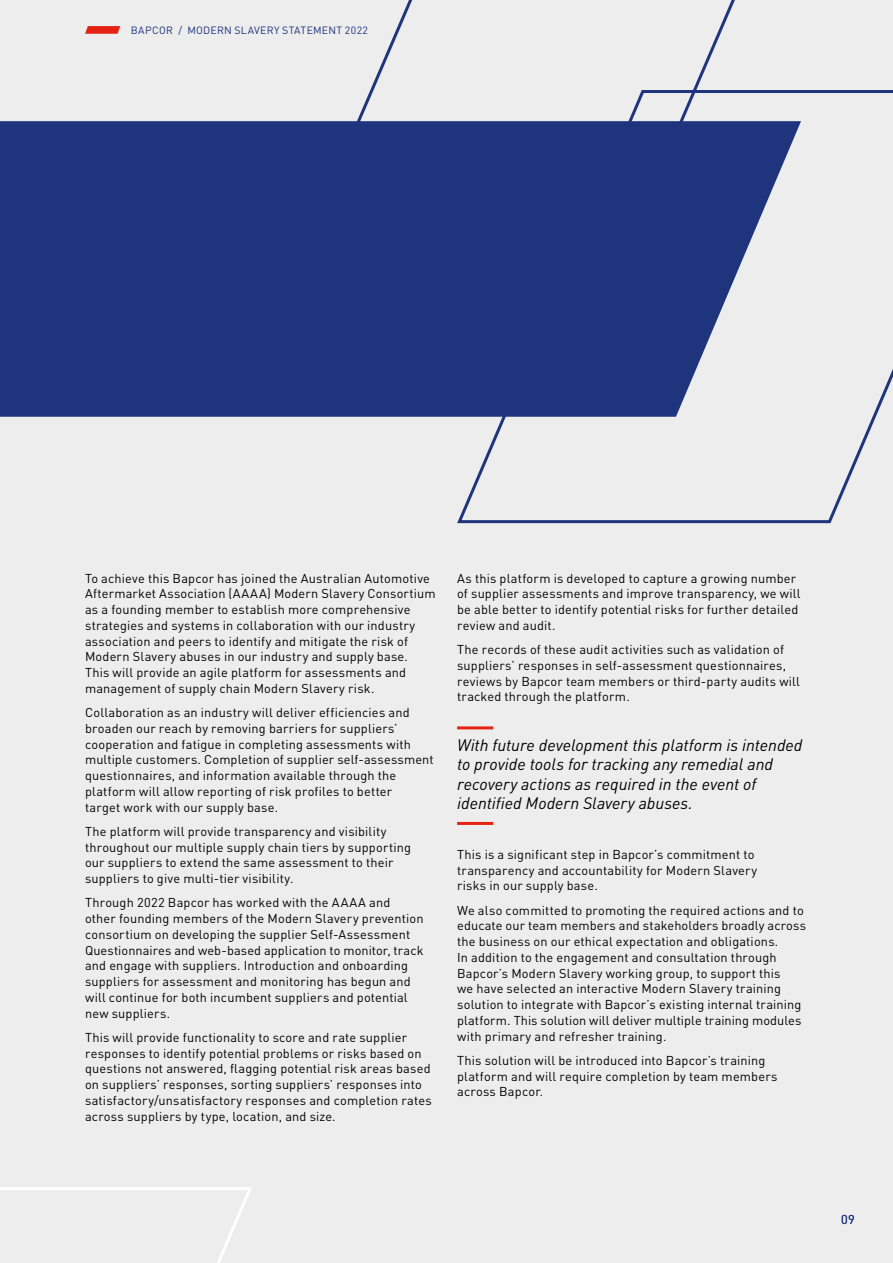
<style>
.page{position:relative;width:893px;height:1263px;background:#ededed}
.page>*{position:absolute;margin:0;border:0;box-sizing:border-box;transform-origin:0 0}
.Pullout{font:italic 16.5px/19.5px "DIN";color:#000}
.b_Body{font:12.75px/15.8px "DIN";letter-spacing:.015em;color:#000}
.t1{font:12.75px "DIN";color:#1e347c}
.t2{font:10.5px "DIN";letter-spacing:.035em;color:#1e347c}
</style>
<div class="page">
<svg style="left:0;top:1187px;width:252px;height:76px"></svg>
<svg style="left:457px;top:90px;width:436px;height:434px"></svg>
<svg style="left:0;top:121px;width:801px;height:296px;background:#304486"></svg>
<svg style="left:312px;top:0;width:491px;height:223px"></svg>
<hr style="left:457px;top:726px;width:36px;height:3px;background:#e42313">
<hr style="left:457px;top:822px;width:36px;height:3px;background:#e42313">
<svg style="left:85px;top:26px;width:35px;height:8px"></svg>
<p class="t2" style="left:131px;top:23px;width:16px">Bapcor</p>
<p class="t2" style="left:178px;top:23px;width:40px">/ Modern</p>
<p class="t2" style="left:234px;top:23px;width:62px">Slavery Statement</p>
<p class="t2" style="left:345px;top:23px;width:25px">2022</p>
<p class="b_Body" style="left:85px;top:570px;width:352px">To achieve this Bapcor has joined the Australian Automotive Aftermarket Association (AAAA) Modern Slavery Consortium as a founding member to establish more comprehensive strategies and systems in collaboration with our industry association and peers to identify and mitigate the risk of Modern Slavery abuses in our industry and supply base.<br>This will provide an agile platform for assessments and management of supply chain Modern Slavery risk.</p>
<p class="b_Body" style="left:85px;top:704px;width:350px">Collaboration as an industry will deliver efficiencies and broaden our reach by removing barriers for suppliers’ cooperation and fatigue in completing assessments with multiple customers. Completion of supplier self‑assessment questionnaires, and information available through the platform will allow reporting of risk profiles to better<br>target work with our supply base.</p>
<p class="b_Body" style="left:85px;top:823px;width:328px">The platform will provide transparency and visibility throughout our multiple supply chain tiers by supporting our suppliers to extend the same assessment to their suppliers to give multi‑tier visibility.</p>
<p class="b_Body" style="left:85px;top:895px;width:340px">Through 2022 Bapcor has worked with the AAAA and other founding members of the Modern Slavery prevention consortium on developing the supplier Self‑Assessment Questionnaires and web‑based application to monitor, track and engage with suppliers. Introduction and onboarding suppliers for assessment and monitoring has begun and will continue for both incumbent suppliers and potential new suppliers.</p>
<p class="b_Body" style="left:85px;top:1029px;width:348px">This will provide functionality to score and rate supplier responses to identify potential problems or risks based on questions not answered, flagging potential risk areas based on suppliers’ responses, sorting suppliers’ responses into satisfactory/unsatisfactory responses and completion rates across suppliers by type, location, and size.</p>
<p class="b_Body" style="left:457px;top:570px;width:345px">As this platform is developed to capture a growing number of supplier assessments and improve transparency, we will be able better to identify potential risks for further detailed review and audit.</p>
<p class="b_Body" style="left:457px;top:641px;width:344px">The records of these audit activities such as validation of suppliers’ responses in self‑assessment questionnaires, reviews by Bapcor team members or third‑party audits will tracked through the platform.</p>
<p class="Pullout" style="left:457px;top:735px;width:347px">With future development this platform is intended to provide tools for tracking any remedial and recovery actions as required in the event of identified Modern Slavery abuses.</p>
<p class="b_Body" style="left:457px;top:846px;width:301px">This is a significant step in Bapcor’s commitment to transparency and accountability for Modern Slavery risks in our supply base.</p>
<p class="b_Body" style="left:457px;top:902px;width:350px">We also committed to promoting the required actions and to educate our team members and stakeholders broadly across the business on our ethical expectation and obligations.<br>In addition to the engagement and consultation through Bapcor’s Modern Slavery working group, to support this<br>we have selected an interactive Modern Slavery training solution to integrate with Bapcor’s existing internal training platform. This solution will deliver multiple training modules with primary and refresher training.</p>
<p class="b_Body" style="left:457px;top:1052px;width:322px">This solution will be introduced into Bapcor’s training platform and will require completion by team members across Bapcor.</p>
<p class="t1" style="left:841px;top:1211px;width:15px">09</p>
</div>
